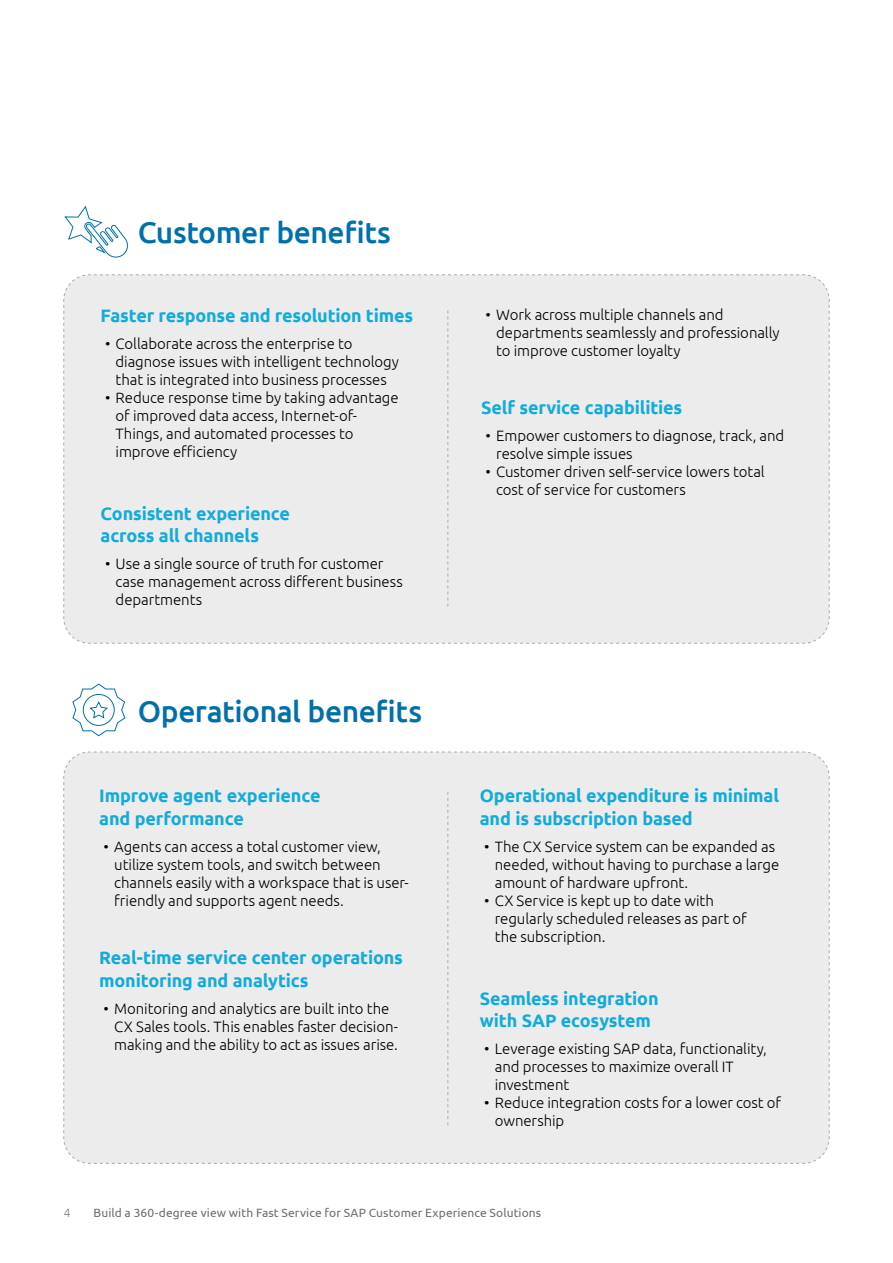
<style>
.page{position:relative;width:893px;height:1263px;background:#fff}
.page>*{position:absolute;margin:0;border:0;box-sizing:border-box;transform-origin:0 0}
.t1{font:500 30px "Ubuntu";letter-spacing:-.015em;color:#0070ad}
.t2{font:700 18px/22.5px "Ubuntu";letter-spacing:-.01em;color:#12abdb}
.t3{font:300 15px/18px "Ubuntu";letter-spacing:-.005em;color:#000}
.t4{font:12px "Ubuntu";letter-spacing:.005em;color:#6d6e71}
.t5{font:300 12px "Ubuntu";color:#77787b}
</style>
<div class="page">
<div style="left:63px;top:274px;width:767px;height:370px;background:#ececec"></div>
<div style="left:63px;top:751px;width:767px;height:413px;background:#ececec"></div>
<svg style="left:447px;top:310px;width:1px;height:296px"></svg>
<svg style="left:447px;top:792px;width:1px;height:333px"></svg>
<svg style="left:64px;top:205px;width:64px;height:53px"></svg>
<svg style="left:72px;top:683px;width:54px;height:54px"></svg>
<h1 class="t1" style="left:138px;top:214px;width:255px">Customer benefits</h1>
<p class="t2" style="left:101px;top:304px;width:314px">Faster response and resolution times</p>
<p class="t3" style="left:116px;top:334px;width:285px;text-indent:-11px">• Collaborate across the enterprise to diagnose issues with intelligent technology that is integrated into business processes</p>
<p class="t3" style="left:116px;top:388px;width:285px;text-indent:-11px">• Reduce response time by taking advantage of improved data access, Internet-of-Things, and automated processes to improve efficiency</p>
<p class="t2" style="left:101px;top:502px;width:191px">Consistent experience across all channels</p>
<p class="t3" style="left:116px;top:555px;width:289px;text-indent:-11px">• Use a single source of truth for customer case management across different business departments</p>
<h1 class="t1" style="left:138px;top:692px;width:286px">Operational benefits</h1>
<p class="t2" style="left:99px;top:784px;width:223px">Improve agent experience and performance</p>
<p class="t3" style="left:114px;top:837px;width:296px;text-indent:-11px">• Agents can access a total customer view, utilize system tools, and switch between channels easily with a workspace that is user&shy;friendly and supports agent needs.</p>
<p class="t2" style="left:99px;top:946px;width:305px">Real-time service center operations monitoring and analytics</p>
<p class="t3" style="left:114px;top:999px;width:285px;text-indent:-11px">• Monitoring and analytics are built into the<br>CX Sales tools. This enables faster decision&shy;making and the ability to act as issues arise.</p>
<p class="t3" style="left:496px;top:305px;width:285px;text-indent:-11px">• Work across multiple channels and departments seamlessly and professionally to improve customer loyalty</p>
<p class="t2" style="left:481px;top:396px;width:203px">Self service capabilities</p>
<p class="t3" style="left:496px;top:426px;width:290px;text-indent:-11px">• Empower customers to diagnose, track, and resolve simple issues</p>
<p class="t3" style="left:496px;top:462px;width:270px;text-indent:-11px">• Customer driven self-service lowers total cost of service for customers</p>
<p class="t2" style="left:480px;top:784px;width:301px">Operational expenditure is minimal and is subscription based</p>
<p class="t3" style="left:495px;top:837px;width:286px;text-indent:-11px">• The CX Service system can be expanded as needed, without having to purchase a large amount of hardware upfront.</p>
<p class="t3" style="left:495px;top:891px;width:253px;text-indent:-11px">• CX Service is kept up to date with regularly scheduled releases as part of the subscription.</p>
<p class="t2" style="left:480px;top:987px;width:180px">Seamless integration with SAP ecosystem</p>
<p class="t3" style="left:495px;top:1039px;width:274px;text-indent:-11px">• Leverage existing SAP data, functionality, and processes to maximize overall IT investment</p>
<p class="t3" style="left:495px;top:1093px;width:288px;text-indent:-11px">• Reduce integration costs for a lower cost of ownership</p>
<p class="t5" style="left:64px;top:1205px;width:8px">4</p>
<p class="t4" style="left:94px;top:1205px;width:449px">Build a 360-degree view with Fast Service for SAP Customer Experience Solutions</p>
</div>
